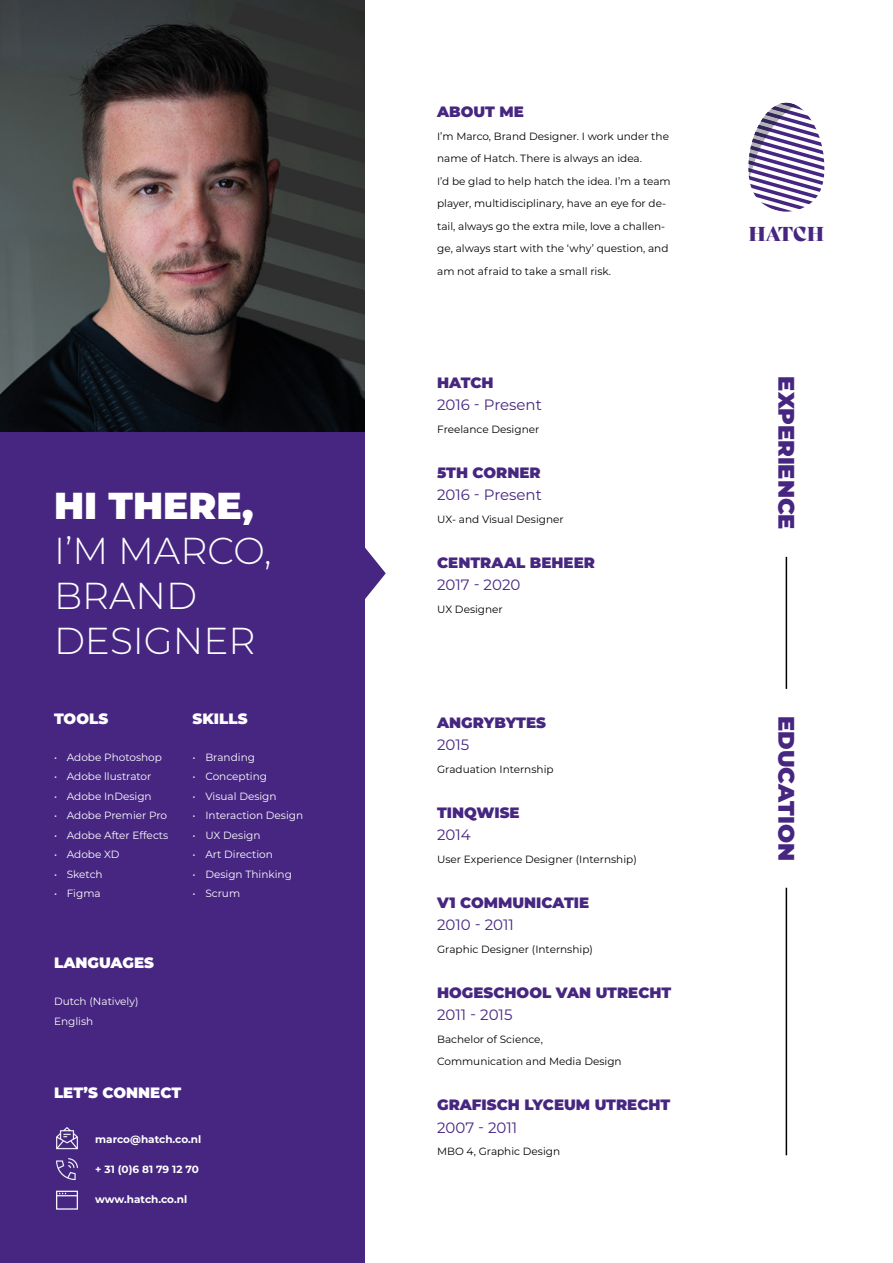
<style>
.page{position:relative;width:893px;height:1263px;background:#fff}
.page>*{position:absolute;margin:0;border:0;box-sizing:border-box;transform-origin:0 0}
.t1{font:300 37.5px/45px "Montserrat";color:#fff}
.t2{font:900 37.5px "Montserrat";color:#fff}
.t3{font:900 22.5px "Montserrat";color:#462680}
.t4{font:19.5px "Bely Display";color:#462680}
.t5{font:900 15px "Montserrat";color:#462680}
.t6{font:15px "Montserrat";color:#462680}
.t7{font:900 15px "Montserrat";color:#fff}
.t8{font:10.5px/22.5px "Montserrat";color:#000}
.t9{font:10.5px/19.5px "Montserrat";color:#fff}
.t10{font:700 10.5px "Montserrat";color:#fff}
</style>
<div class="page">
<div style="left:0;top:0;width:364px;height:1263px;background:#462680"></div>
<svg style="left:748px;top:103px;width:77px;height:109px"></svg>
<img style="left:0;top:0;width:364px;height:432px">
<svg style="left:364px;top:504px;width:22px;height:138px"></svg>
<hr style="left:786px;top:557px;width:1px;height:132px;background:#000">
<hr style="left:786px;top:888px;width:1px;height:267px;background:#000">
<img style="left:56px;top:1127px;width:22px;height:23px">
<img style="left:56px;top:1158px;width:22px;height:22px">
<img style="left:56px;top:1190px;width:22px;height:20px">
<h1 class="t2" style="left:54px;top:477px;width:201px">HI THERE,</h1>
<h1 class="t1" style="left:54px;top:527px;width:219px">I’M MARCO,<br>BRAND<br>DESIGNER</h1>
<h3 class="t7" style="left:54px;top:707px;width:56px">TOOLS</h3>
<p class="t9" style="left:54px;top:747px;width:110px">• Adobe Photoshop</p>
<p class="t9" style="left:54px;top:766px;width:99px">• Adobe llustrator</p>
<p class="t9" style="left:54px;top:786px;width:99px">• Adobe InDesign</p>
<p class="t9" style="left:54px;top:805px;width:115px">• Adobe Premier Pro</p>
<p class="t9" style="left:54px;top:825px;width:116px">• Adobe After Effects</p>
<p class="t9" style="left:54px;top:844px;width:67px">• Adobe XD</p>
<p class="t9" style="left:54px;top:864px;width:50px">• Sketch</p>
<p class="t9" style="left:54px;top:883px;width:48px">• Figma</p>
<h3 class="t7" style="left:54px;top:951px;width:102px">LANGUAGES</h3>
<p class="t9" style="left:54px;top:991px;width:86px">Dutch (Natively)<br>English</p>
<h3 class="t7" style="left:193px;top:707px;width:56px">SKILLS</h3>
<p class="t9" style="left:193px;top:747px;width:64px">• Branding</p>
<p class="t9" style="left:193px;top:766px;width:76px">• Concepting</p>
<p class="t9" style="left:193px;top:786px;width:85px">• Visual Design</p>
<p class="t9" style="left:193px;top:805px;width:112px">• Interaction Design</p>
<p class="t9" style="left:193px;top:825px;width:69px">• UX Design</p>
<p class="t9" style="left:193px;top:844px;width:82px">• Art Direction</p>
<p class="t9" style="left:193px;top:864px;width:101px">• Design Thinking</p>
<p class="t9" style="left:193px;top:883px;width:49px">• Scrum</p>
<h3 class="t7" style="left:54px;top:1082px;width:129px">LET’S CONNECT</h3>
<p class="t10" style="left:95px;top:1131px;width:108px">marco@hatch.co.nl</p>
<p class="t10" style="left:95px;top:1161px;width:105px">+ 31 (0)6 81 79 12 70</p>
<p class="t10" style="left:95px;top:1191px;width:93px">www.hatch.co.nl</p>
<h3 class="t5" style="left:437px;top:101px;width:88px">ABOUT ME</h3>
<p class="t8" style="left:437px;top:124px;width:235px">I’m Marco, Brand Designer. I work under the name of Hatch. There is always an idea.<br>I’d be glad to help hatch the idea. I’m a team player, multidisciplinary, have an eye for de&shy;tail, always go the extra mile, love a challen&shy;ge, always start with the ‘why’ question, and am not afraid to take a small risk.</p>
<h3 class="t5" style="left:437px;top:371px;width:58px">HATCH</h3>
<h3 class="t6" style="left:437px;top:395px;width:106px">2016 - Present</h3>
<p class="t8" style="left:437px;top:417px;width:104px">Freelance Designer</p>
<h3 class="t5" style="left:437px;top:461px;width:105px">5TH CORNER</h3>
<h3 class="t6" style="left:437px;top:485px;width:106px">2016 - Present</h3>
<p class="t8" style="left:437px;top:507px;width:128px">UX- and Visual Designer</p>
<h3 class="t5" style="left:437px;top:551px;width:159px">CENTRAAL BEHEER</h3>
<h3 class="t6" style="left:437px;top:575px;width:85px">2017 - 2020</h3>
<p class="t8" style="left:437px;top:597px;width:67px">UX Designer</p>
<h3 class="t5" style="left:437px;top:711px;width:110px">ANGRYBYTES</h3>
<h3 class="t6" style="left:437px;top:735px;width:34px">2015</h3>
<p class="t8" style="left:437px;top:757px;width:118px">Graduation Internship</p>
<h3 class="t5" style="left:437px;top:801px;width:84px">TINQWISE</h3>
<h3 class="t6" style="left:437px;top:825px;width:35px">2014</h3>
<p class="t8" style="left:437px;top:847px;width:201px">User Experience Designer (Internship)</p>
<h3 class="t5" style="left:437px;top:891px;width:154px">V1 COMMUNICATIE</h3>
<h3 class="t6" style="left:437px;top:915px;width:78px">2010 - 2011</h3>
<p class="t8" style="left:437px;top:937px;width:157px">Graphic Designer (Internship)</p>
<h3 class="t5" style="left:437px;top:981px;width:236px">HOGESCHOOL VAN UTRECHT</h3>
<h3 class="t6" style="left:437px;top:1005px;width:77px">2011 - 2015</h3>
<p class="t8" style="left:437px;top:1027px;width:186px">Bachelor of Science,<br>Communication and Media Design</p>
<h3 class="t5" style="left:437px;top:1094px;width:235px">GRAFISCH LYCEUM UTRECHT</h3>
<h3 class="t6" style="left:437px;top:1117px;width:82px">2007 - 2011</h3>
<p class="t8" style="left:437px;top:1140px;width:125px">MBO 4, Graphic Design</p>
<h3 class="t4" style="left:748px;top:218px;width:77px">HATCH</h3>
<h2 class="t3" style="left:803px;top:376px;width:155px;rotate:90deg">EXPERIENCE</h2>
<h2 class="t3" style="left:803px;top:716px;width:146px;rotate:90deg">EDUCATION</h2>
</div>
